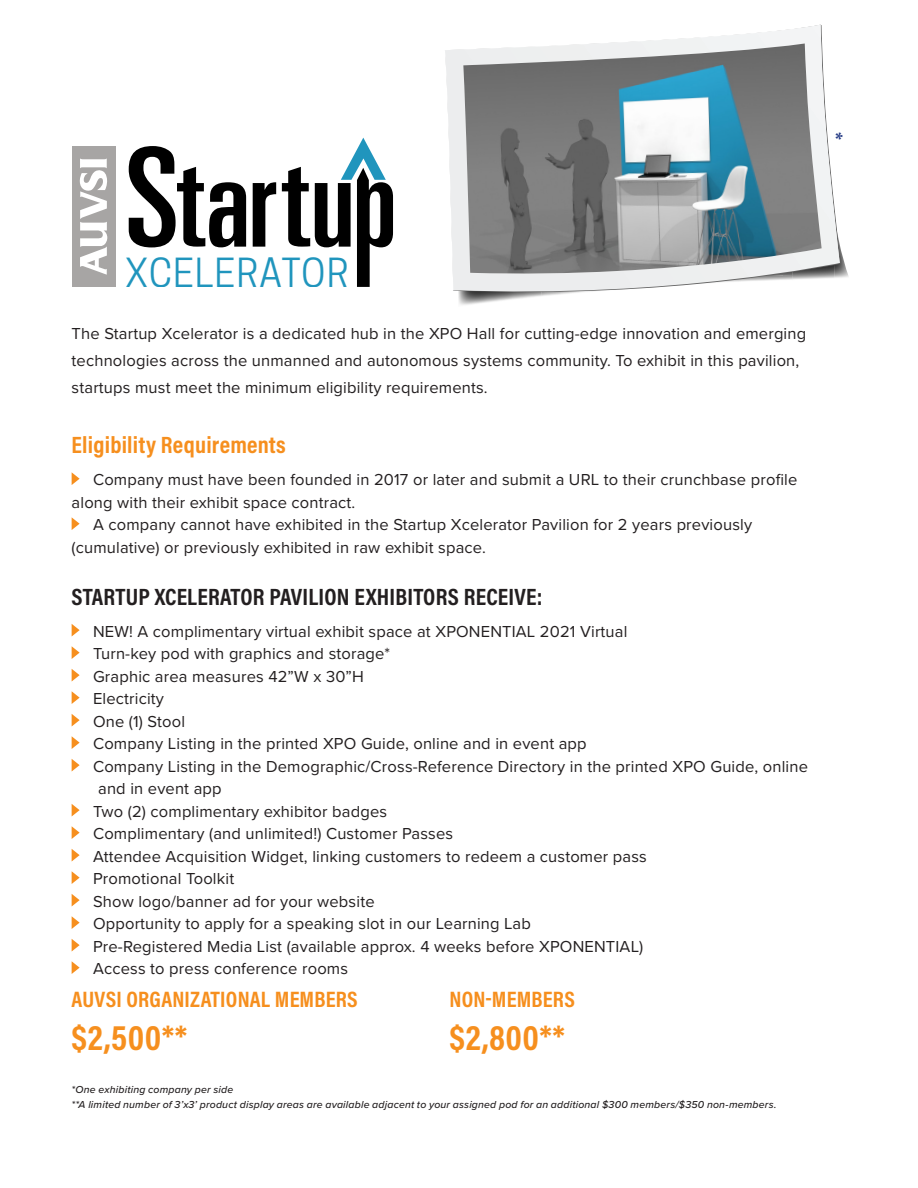
<style>
.page{position:relative;width:918px;height:1188px;background:#fff}
.page>*{position:absolute;margin:0;border:0;box-sizing:border-box;transform-origin:0 0}
.t1{font:37.65px "Cooper Hewitt";letter-spacing:.03em;color:#2095bd}
.t2{font:700 36px "Acumin Pro Cond";letter-spacing:.01em;color:#f68f1e}
.t3{font:700 23.7px "Acumin Pro Cond";letter-spacing:.01em;color:#231f20}
.t4{font:700 23.7px "Acumin Pro Cond";letter-spacing:.01em;color:#f68f1e}
.t5{font:700 22.5px "Acumin Pro Cond";letter-spacing:.01em;color:#f68f1e}
.Stat_Info{font:700 18px "Freight Sans Pro";color:#253b85}
.t6{font:16.5px/27px "Proxima Nova";letter-spacing:.01em;color:#231f20}
.t7{font:italic 500 10.5px "Proxima Nova";letter-spacing:.02em;color:#231f20}
</style>
<div class="page">
<img style="left:841px;top:251px;width:8px;height:27px">
<img style="left:458px;top:299px;width:54px;height:6px">
<svg style="left:445px;top:25px;width:395px;height:274px"></svg>
<img style="left:463px;top:43px;width:359px;height:233px">
<svg style="left:129px;top:146px;width:117px;height:101px"></svg>
<svg style="left:253px;top:182px;width:23px;height:65px"></svg>
<svg style="left:282px;top:138px;width:111px;height:149px"></svg>
<div style="left:72px;top:146px;width:43px;height:141px;background:#a7a5a4"></div>
<svg style="left:79px;top:158px;width:28px;height:117px"></svg>
<svg style="left:72px;top:472px;width:8px;height:13px"></svg>
<svg style="left:72px;top:517px;width:8px;height:13px"></svg>
<svg style="left:72px;top:624px;width:8px;height:12px"></svg>
<svg style="left:72px;top:646px;width:8px;height:13px"></svg>
<svg style="left:72px;top:669px;width:8px;height:12px"></svg>
<svg style="left:72px;top:691px;width:8px;height:13px"></svg>
<svg style="left:72px;top:714px;width:8px;height:12px"></svg>
<svg style="left:72px;top:736px;width:8px;height:13px"></svg>
<svg style="left:72px;top:759px;width:8px;height:12px"></svg>
<svg style="left:72px;top:804px;width:8px;height:12px"></svg>
<svg style="left:72px;top:826px;width:8px;height:13px"></svg>
<svg style="left:72px;top:849px;width:8px;height:12px"></svg>
<svg style="left:72px;top:871px;width:8px;height:13px"></svg>
<svg style="left:72px;top:894px;width:8px;height:12px"></svg>
<svg style="left:72px;top:916px;width:8px;height:13px"></svg>
<svg style="left:72px;top:939px;width:8px;height:12px"></svg>
<svg style="left:72px;top:961px;width:8px;height:13px"></svg>
<p class="Stat_Info" style="left:836px;top:126px;width:9px">*</p>
<p class="t1" style="left:125px;top:251px;width:225px">XCELERATOR</p>
<p class="t6" style="left:72px;top:319px;width:736px">The Startup Xcelerator is a dedicated hub in the XPO Hall for cutting-edge innovation and emerging technologies across the unmanned and autonomous systems community. To exhibit in this pavilion, startups must meet the minimum eligibility requirements.</p>
<p class="t4" style="left:72px;top:429px;width:216px">Eligibility Requirements</p>
<p class="t6" style="left:72px;top:468px;width:727px;line-height:22.5px;text-indent:21px">Company must have been founded in 2017 or later and submit a URL to their crunchbase profile along with their exhibit space contract.</p>
<p class="t6" style="left:72px;top:513px;width:682px;line-height:22.5px;text-indent:21px">A company cannot have exhibited in the Startup Xcelerator Pavilion for 2 years previously (cumulative) or previously exhibited in raw exhibit space.</p>
<p class="t3" style="left:72px;top:581px;width:472px">STARTUP XCELERATOR PAVILION EXHIBITORS RECEIVE:</p>
<p class="t6" style="left:93px;top:617px;width:536px">NEW! A complimentary virtual exhibit space at XPONENTIAL 2021 Virtual</p>
<p class="t6" style="left:93px;top:639px;width:299px">Turn-key pod with graphics and storage*</p>
<p class="t6" style="left:93px;top:662px;width:272px">Graphic area measures 42”W x 30”H</p>
<p class="t6" style="left:93px;top:684px;width:73px">Electricity</p>
<p class="t6" style="left:93px;top:707px;width:94px">One (1) Stool</p>
<p class="t6" style="left:93px;top:729px;width:495px">Company Listing in the printed XPO Guide, online and in event app</p>
<p class="t6" style="left:93px;top:752px;width:717px">Company Listing in the Demographic/Cross-Reference Directory in the printed XPO Guide, online</p>
<p class="t6" style="left:98px;top:774px;width:125px">and in event app</p>
<p class="t6" style="left:93px;top:797px;width:296px">Two (2) complimentary exhibitor badges</p>
<p class="t6" style="left:93px;top:819px;width:362px">Complimentary (and unlimited!) Customer Passes</p>
<p class="t6" style="left:93px;top:842px;width:555px">Attendee Acquisition Widget, linking customers to redeem a customer pass</p>
<p class="t6" style="left:93px;top:864px;width:143px">Promotional Toolkit</p>
<p class="t6" style="left:93px;top:887px;width:283px">Show logo/banner ad for your website</p>
<p class="t6" style="left:93px;top:909px;width:439px">Opportunity to apply for a speaking slot in our Learning Lab</p>
<p class="t6" style="left:93px;top:932px;width:552px">Pre-Registered Media List (available approx. 4 weeks before XPONENTIAL)</p>
<p class="t6" style="left:93px;top:954px;width:257px">Access to press conference rooms</p>
<p class="t5" style="left:72px;top:985px;width:288px">AUVSI ORGANIZATIONAL MEMBERS</p>
<p class="t5" style="left:450px;top:985px;width:127px">NON-MEMBERS</p>
<p class="t2" style="left:72px;top:1014px;width:117px">$2,500**</p>
<p class="t2" style="left:450px;top:1014px;width:117px">$2,800**</p>
<p class="t7" style="left:72px;top:1081px;width:163px">*One exhibiting company per side</p>
<p class="t7" style="left:72px;top:1096px;width:706px">**A limited number of 3’x3’ product display areas are available adjacent to your assigned pod for an additional $300 members/$350 non-members.</p>
</div>
